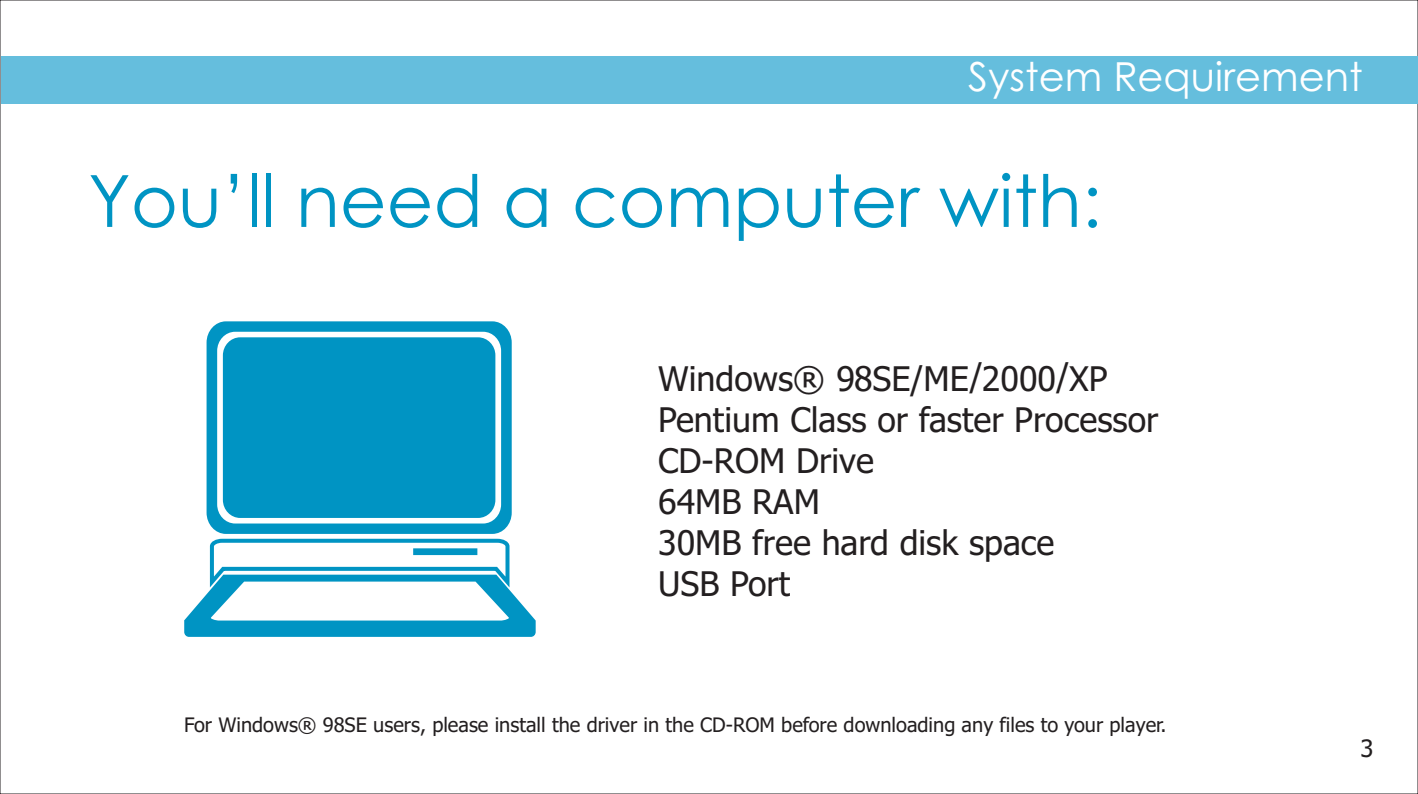
<style>
.page{position:relative;width:1418px;height:794px;background:#fff}
.page>*{position:absolute;margin:0;border:0;box-sizing:border-box;transform-origin:0 0}
.t1{font:72px "Century Gothic";color:#0094c3}
.t2{font:40px "Century Gothic";color:#fff}
.t3{font:34px/41.2px "Tahoma";color:#231f20}
.t4{font:24px "Tahoma";color:#231f20}
.t5{font:20px "Tahoma";color:#231f20}
</style>
<div class="page">
<div style="left:1px;top:56px;width:1416px;height:48px;background:#65bedd"></div>
<svg style="left:206px;top:321px;width:305px;height:213px;background:#169dc8"></svg>
<svg style="left:184px;top:538px;width:351px;height:99px"></svg>
<p class="t2" style="left:968px;top:61px;width:396px">System Requirement</p>
<h1 class="t1" style="left:88px;top:173px;width:1014px">You’ll need a computer with:</h1>
<p class="t3" style="left:658px;top:360px;width:502px">Windows® 98SE/ME/2000/XP<br>Pentium Class or faster Processor<br>CD-ROM Drive<br>64MB RAM<br>30MB free hard disk space<br>USB Port</p>
<p class="t5" style="left:184px;top:716px;width:983px">For Windows® 98SE users, please install the driver in the CD-ROM before downloading any files to your player.</p>
<p class="t4" style="left:1360px;top:738px;width:15px">3</p>
</div>
